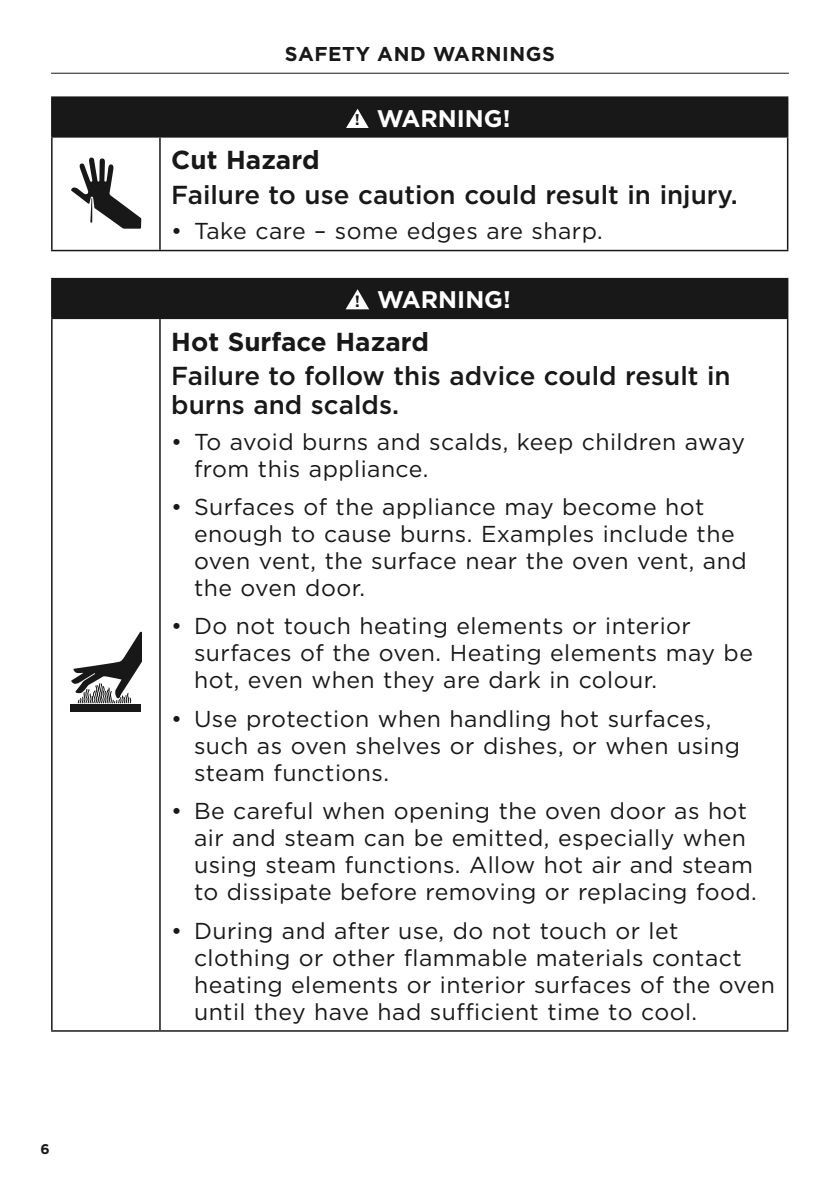
<style>
.page{position:relative;width:840px;height:1191px;background:#fff}
.page>*{position:absolute;margin:0;border:0;box-sizing:border-box;transform-origin:0 0}
.t1{font:500 26px/29px "Gotham";color:#181818}
.t2{font:700 26px "Gotham";color:#181818}
.t3{font:700 24px "Gotham";color:#fff}
.t4{font:23px/27px "Gotham";letter-spacing:.02em;color:#181818}
.t5{font:700 20px "Gotham";letter-spacing:.03em;color:#181818}
.t6{font:700 14px "Gotham";color:#181818}
.s1{font-size:15.6px;color:#181818}
.s2{font-size:16.4px;color:#181818}
</style>
<div class="page">
<div style="left:52px;top:97px;width:735px;height:40px;background:#181818"></div>
<hr style="left:51px;top:96px;width:109px;height:2px;background:#181818">
<hr style="left:51px;top:98px;width:2px;height:38px;background:#181818">
<hr style="left:160px;top:96px;width:628px;height:2px;background:#181818">
<hr style="left:786px;top:98px;width:2px;height:38px;background:#181818">
<hr style="left:51px;top:136px;width:109px;height:2px;background:#181818">
<hr style="left:51px;top:138px;width:2px;height:112px;background:#181818">
<hr style="left:160px;top:136px;width:628px;height:2px;background:#181818">
<hr style="left:159px;top:138px;width:2px;height:112px;background:#181818">
<hr style="left:786px;top:138px;width:2px;height:112px;background:#181818">
<hr style="left:51px;top:250px;width:109px;height:1px;background:#181818">
<hr style="left:160px;top:250px;width:628px;height:1px;background:#181818">
<svg style="left:346px;top:109px;width:22px;height:19px"></svg>
<svg style="left:71px;top:157px;width:70px;height:72px"></svg>
<div style="left:52px;top:279px;width:735px;height:39px;background:#181818"></div>
<hr style="left:51px;top:278px;width:109px;height:1px;background:#181818">
<hr style="left:51px;top:279px;width:2px;height:38px;background:#181818">
<hr style="left:160px;top:278px;width:628px;height:1px;background:#181818">
<hr style="left:786px;top:279px;width:2px;height:38px;background:#181818">
<hr style="left:51px;top:317px;width:109px;height:2px;background:#181818">
<hr style="left:51px;top:319px;width:2px;height:711px;background:#181818">
<hr style="left:160px;top:317px;width:628px;height:2px;background:#181818">
<hr style="left:159px;top:319px;width:2px;height:711px;background:#181818">
<hr style="left:786px;top:319px;width:2px;height:711px;background:#181818">
<hr style="left:51px;top:1030px;width:109px;height:1px;background:#181818">
<hr style="left:160px;top:1030px;width:628px;height:1px;background:#181818">
<svg style="left:346px;top:289px;width:23px;height:20px"></svg>
<div style="left:70px;top:704px;width:70px;height:8px;background:#181818"></div>
<svg style="left:71px;top:632px;width:70px;height:72px"></svg>
<hr style="left:51px;top:73px;width:737px;height:1px;background:#181818">
<p class="t6" style="left:41px;top:1139px;width:11px">6</p>
<p class="t5" style="left:285px;top:41px;width:271px">SAFETY AND WARNINGS</p>
<p class="t3" style="left:355px;top:102px;width:157px"><span class="s1">!</span> WARNING!</p>
<p class="t2" style="left:171px;top:143px;width:150px">Cut Hazard</p>
<p class="t1" style="left:171px;top:180px;width:567px">Failure to use caution could result in injury.</p>
<p class="t4" style="left:171px;top:217px;width:433px">• Take care – some edges are sharp.</p>
<p class="t3" style="left:354px;top:284px;width:157px"><span class="s2">!</span> WARNING!</p>
<p class="t2" style="left:171px;top:324px;width:259px">Hot Surface Hazard</p>
<p class="t1" style="left:171px;top:361px;width:560px">Failure to follow this advice could result in burns and scalds.</p>
<p class="t4" style="left:194px;top:427px;width:552px;text-indent:-23px">• To avoid burns and scalds, keep children away from this appliance.</p>
<p class="t4" style="left:194px;top:493px;width:554px;text-indent:-23px">• Surfaces of the appliance may become hot enough to cause burns. Examples include the oven vent, the surface near the oven vent, and the oven door.</p>
<p class="t4" style="left:194px;top:612px;width:560px;text-indent:-23px">• Do not touch heating elements or interior surfaces of the oven. Heating elements may be hot, even when they are dark in colour.</p>
<p class="t4" style="left:194px;top:704px;width:547px;text-indent:-23px">• Use protection when handling hot surfaces, such as oven shelves or dishes, or when using steam functions.</p>
<p class="t4" style="left:194px;top:797px;width:564px;text-indent:-23px">• Be careful when opening the oven door as hot air and steam can be emitted, especially when using steam functions. Allow hot air and steam to dissipate before removing or replacing food.</p>
<p class="t4" style="left:194px;top:916px;width:582px;text-indent:-23px">• During and after use, do not touch or let clothing or other flammable materials contact heating elements or interior surfaces of the oven until they have had sufficient time to cool.</p>
</div>
